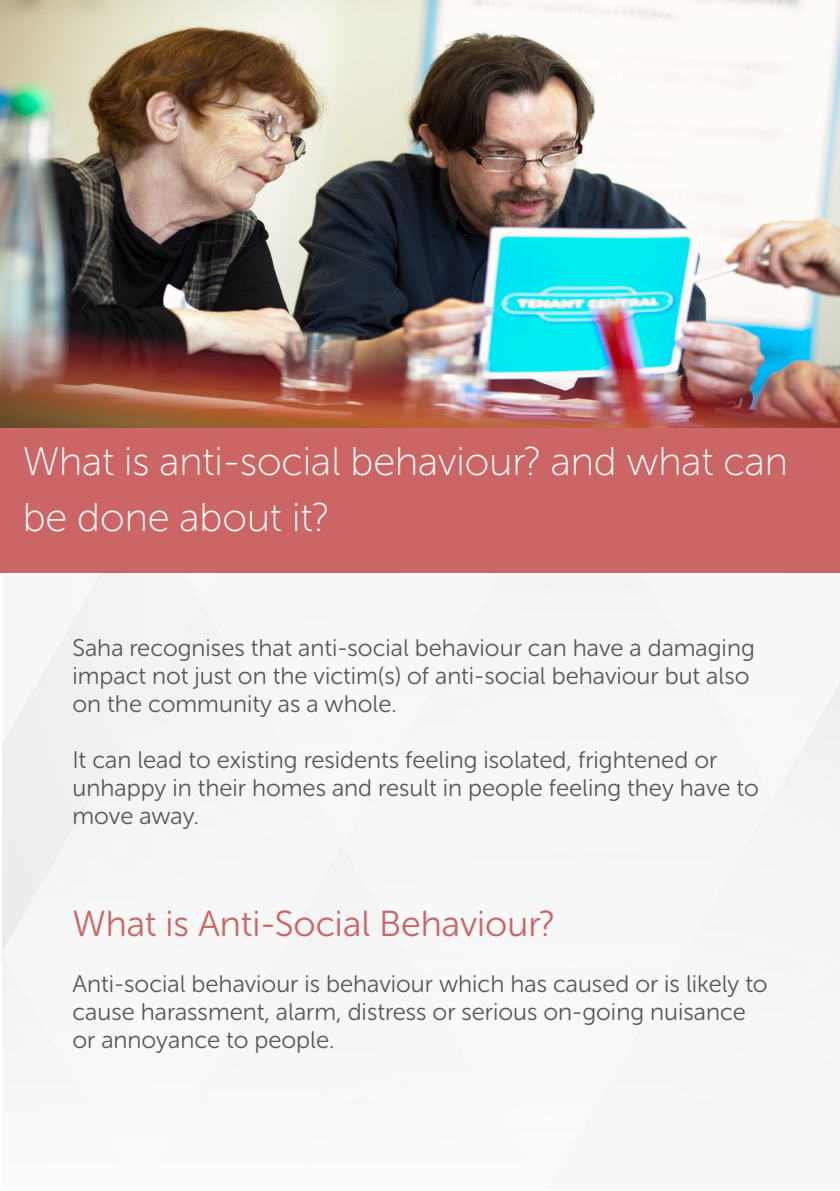
<style>
.page{position:relative;width:840px;height:1191px;background:#fff}
.page>*{position:absolute;margin:0;border:0;box-sizing:border-box;transform-origin:0 0}
.t1{font:40px/56px "Museo Sans Rounded 100";color:#fff}
.t2{font:36px "Museo Sans Rounded 300";color:#c66}
.t3{font:24px/28px "Museo Sans Rounded 300";color:#57585a}
</style>
<div class="page">
<img style="left:0;top:0;width:839px;height:428px">
<div style="left:0;top:428px;width:839px;height:145px;background:#c66"></div>
<p class="t1" style="left:23px;top:434px;width:766px">What is anti-social behaviour? and what can be done about it?</p>
<p class="t3" style="left:72px;top:633px;width:683px">Saha recognises that anti-social behaviour can have a damaging impact not just on the victim(s) of anti-social behaviour but also on the community as a whole.</p>
<p class="t3" style="left:72px;top:745px;width:687px">It can lead to existing residents feeling isolated, frightened or unhappy in their homes and result in people feeling they have to move away.</p>
<p class="t2" style="left:72px;top:904px;width:483px">What is Anti-Social Behaviour?</p>
<p class="t3" style="left:72px;top:969px;width:696px">Anti-social behaviour is behaviour which has caused or is likely to cause harassment, alarm, distress or serious on-going nuisance or annoyance to people.</p>
</div>
